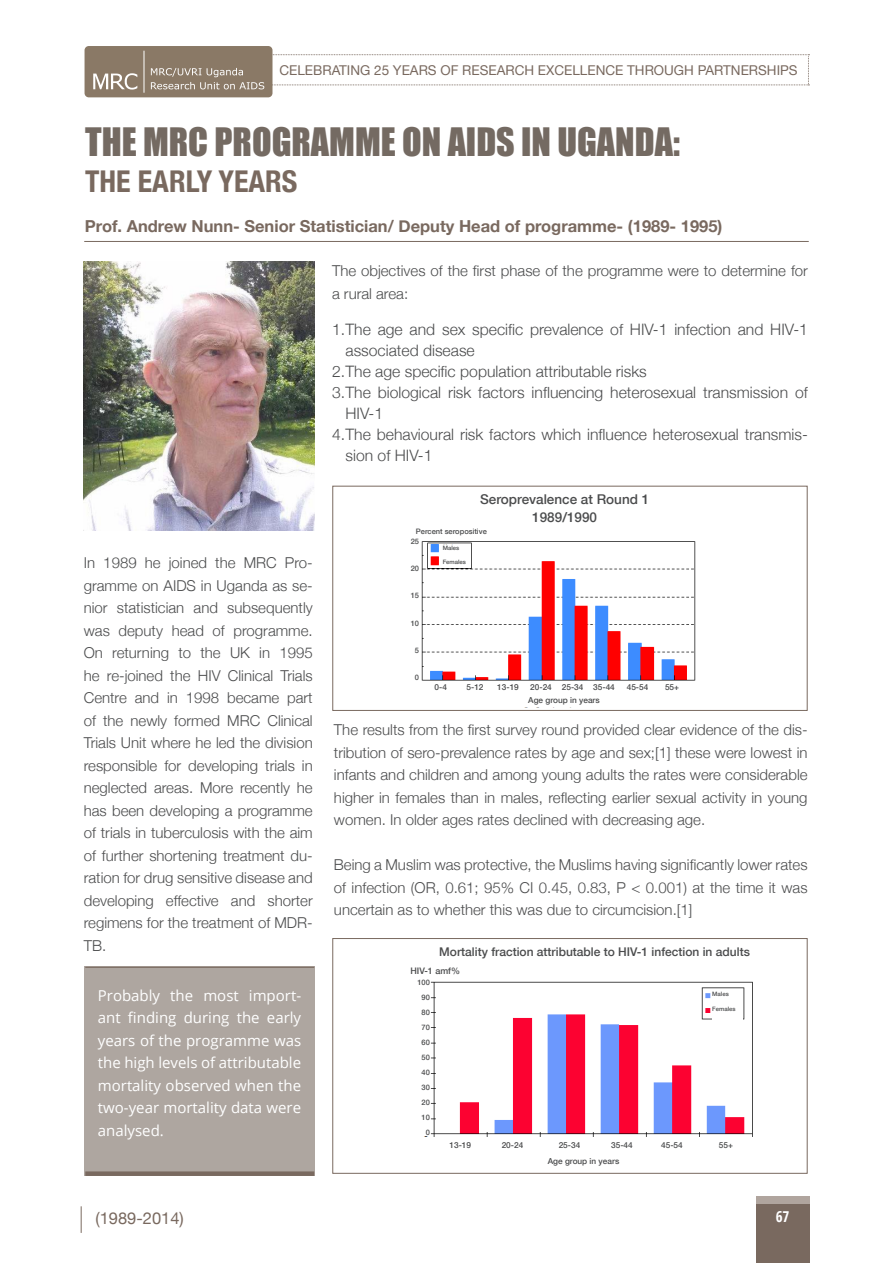
<style>
.page{position:relative;width:893px;height:1263px;background:#fff}
.page>*{position:absolute;margin:0;border:0;box-sizing:border-box;transform-origin:0 0}
.MAIN_HEADER_1{font:36px "Impact";color:#746a62}
.BRIEF{font:700 condensed 30px "Helvetica Neue";color:#79695f}
.NAME{font:700 16.5px "Helvetica Neue";color:#79695f}
.t1{font:16.5px "Helvetica Neue";color:#79695f}
.t2{font:300 15.75px/21px "Helvetica Neue";color:#4b4c4d}
.BODY{font:300 15px/22.5px "Helvetica Neue";color:#4b4c4d;text-align:justify}
.PULL{font:15px/22.5px "Open Sans";color:#fff;text-align:justify}
.t3{font:700 condensed 15px "Open Sans";color:#fff}
.t4{font:13.5px "Helvetica Neue";color:#79695f}
.BODY-2{font:500 13.5px "Helvetica Neue";color:#4b4c4d}
.BODY-3{font:500 12px "Helvetica Neue";color:#4b4c4d}
.BODY-4{font:500 9px "Helvetica Neue";color:#4b4c4d}
.BODY-5{font:500 8.25px "Helvetica Neue";color:#4b4c4d}
.BODY-6{font:500 7.5px "Helvetica Neue";color:#4b4c4d}
.BODY-7{font:500 6px "Helvetica Neue";color:#4b4c4d}
</style>
<div class="page">
<div style="left:756px;top:1196px;width:53px;height:67px;background:#b0a59e"></div>
<div style="left:756px;top:1204px;width:53px;height:59px;background:#79695f"></div>
<svg style="left:81px;top:1206px;width:1px;height:27px"></svg>
<div style="left:85px;top:46px;width:187px;height:51px;background:#8a7966;border-radius:4px"></div>
<svg style="left:93px;top:54px;width:716px;height:36px"></svg>
<hr style="left:144px;top:51px;width:1px;height:42px;background:#fff">
<div style="left:84px;top:967px;width:230px;height:209px;background:#aea6a0"></div>
<img style="left:424px;top:981px;width:329px;height:156px">
<hr style="left:84px;top:241px;width:725px;height:1px;background:#79695f">
<img style="left:84px;top:261px;width:230px;height:269px">
<div style="left:332px;top:938px;width:475px;height:236px;border:1px solid #79695f"></div>
<div style="left:85px;top:1171px;width:229px;height:5px;background:#79695f"></div>
<hr style="left:85px;top:967px;width:229px;height:1px;background:#79695f">
<img style="left:368px;top:485px;width:369px;height:223px">
<div style="left:332px;top:486px;width:475px;height:225px;border:1px solid #79695f"></div>
<div style="left:405px;top:492px;width:319px;height:34px;background:#fff"></div>
<div style="left:416px;top:526px;width:319px;height:11px;background:#fff"></div>
<div style="left:435px;top:682px;width:310px;height:13px;background:#fff"></div>
<div style="left:435px;top:695px;width:258px;height:12px;background:#fff"></div>
<div style="left:443px;top:545px;width:27px;height:22px;background:#fff"></div>
<div style="left:391px;top:537px;width:28px;height:149px;background:#fff"></div>
<div style="left:402px;top:978px;width:28px;height:157px;background:#fff"></div>
<div style="left:712px;top:990px;width:30px;height:29px;background:#fff"></div>
<p class="t4" style="left:279px;top:61px;width:520px">CELEBRATING 25 YEARS OF RESEARCH EXCELLENCE THROUGH PARTNERSHIPS</p>
<p class="MAIN_HEADER_1" style="left:85px;top:114px;width:597px">THE MRC PROGRAMME ON AIDS IN UGANDA:</p>
<p class="BRIEF" style="left:85px;top:156px;width:214px">THE EARLY YEARS</p>
<p class="NAME" style="left:85px;top:213px;width:639px">Prof. Andrew Nunn- Senior Statistician/ Deputy Head of programme- (1989- 1995)</p>
<p class="BODY" style="left:332px;top:259px;width:477px">The objectives of the first phase of the programme were to determine for a rural area:</p>
<p class="t2" style="left:345px;top:317px;width:464px;text-indent:-14px">1.The age and sex specific prevalence of HIV-1 infection and HIV-1 associated disease</p>
<p class="t2" style="left:332px;top:359px;width:316px">2.The age specific population attributable risks</p>
<p class="t2" style="left:345px;top:380px;width:464px;text-indent:-14px">3.The biological risk factors influencing heterosexual transmission of<br>HIV-1</p>
<p class="t2" style="left:345px;top:422px;width:464px;text-indent:-14px">4.The behavioural risk factors which influence heterosexual transmis&shy;sion of HIV-1</p>
<p class="BODY-2" style="left:480px;top:489px;width:171px">Seroprevalence at Round 1</p>
<p class="BODY-2" style="left:532px;top:507px;width:66px">1989/1990</p>
<p class="BODY" style="left:84px;top:551px;width:230px">In 1989 he joined the MRC Pro&shy;gramme on AIDS in Uganda as se&shy;nior statistician and subsequently was deputy head of programme.<br>On returning to the UK in 1995 he re-joined the HIV Clinical Trials Centre and in 1998 became part of the newly formed MRC Clinical Trials Unit where he led the division responsible for developing trials in neglected areas. More recently he has been developing a programme of trials in tuberculosis with the aim of further shortening treatment du&shy;ration for drug sensitive disease and developing effective and shorter regimens for the treatment of MDR-TB.</p>
<p class="PULL" style="left:98px;top:983px;width:205px">Probably the most import&shy;ant finding during the early years of the programme was the high levels of attributable mortality observed when the two-year mortality data were analysed.</p>
<p class="BODY-6" style="left:416px;top:525px;width:73px">Percent seropositive</p>
<p class="BODY-6" style="left:411px;top:535px;width:10px">25</p>
<p class="BODY-6" style="left:411px;top:562px;width:10px">20</p>
<p class="BODY-6" style="left:411px;top:590px;width:10px">15</p>
<p class="BODY-6" style="left:411px;top:617px;width:10px">10</p>
<p class="BODY-6" style="left:415px;top:644px;width:6px">5</p>
<p class="BODY-6" style="left:415px;top:672px;width:6px">0</p>
<p class="BODY-7" style="left:443px;top:543px;width:18px">Males</p>
<p class="BODY-7" style="left:443px;top:557px;width:25px">Females</p>
<p class="BODY-5" style="left:435px;top:680px;width:14px">0-4</p>
<p class="BODY-5" style="left:467px;top:680px;width:18px">5-12</p>
<p class="BODY-5" style="left:497px;top:680px;width:23px">13-19</p>
<p class="BODY-5" style="left:530px;top:680px;width:86px">20-24 25-34 35-44</p>
<p class="BODY-5" style="left:627px;top:680px;width:23px">45-54</p>
<p class="BODY-5" style="left:665px;top:680px;width:16px">55+</p>
<p class="BODY-5" style="left:528px;top:693px;width:73px">Age group in years</p>
<p class="BODY" style="left:334px;top:718px;width:475px">The results from the first survey round provided clear evidence of the dis&shy;tribution of sero-prevalence rates by age and sex;[1] these were lowest in infants and children and among young adults the rates were considerable higher in females than in males, reflecting earlier sexual activity in young women. In older ages rates declined with decreasing age.</p>
<p class="BODY" style="left:334px;top:853px;width:475px">Being a Muslim was protective, the Muslims having significantly lower rates of infection (OR, 0.61; 95% CI 0.45, 0.83, P &lt; 0.001) at the time it was uncertain as to whether this was due to circumcision.[1]</p>
<p class="BODY-3" style="left:439px;top:942px;width:312px">Mortality fraction attributable to HIV-1 infection in adults</p>
<p class="BODY-4" style="left:410px;top:964px;width:51px">HIV-1 amf%</p>
<p class="BODY-6" style="left:417px;top:976px;width:14px">100</p>
<p class="BODY-6" style="left:422px;top:991px;width:10px">90</p>
<p class="BODY-6" style="left:422px;top:1006px;width:10px">80</p>
<p class="BODY-6" style="left:422px;top:1021px;width:10px">70</p>
<p class="BODY-6" style="left:422px;top:1036px;width:10px">60</p>
<p class="BODY-6" style="left:422px;top:1051px;width:10px">50</p>
<p class="BODY-6" style="left:422px;top:1066px;width:10px">40</p>
<p class="BODY-6" style="left:422px;top:1081px;width:10px">30</p>
<p class="BODY-6" style="left:422px;top:1096px;width:10px">20</p>
<p class="BODY-6" style="left:422px;top:1111px;width:10px">10</p>
<p class="BODY-6" style="left:426px;top:1126px;width:6px">0</p>
<p class="BODY-7" style="left:712px;top:989px;width:18px">Males</p>
<p class="BODY-7" style="left:712px;top:1004px;width:25px">Females</p>
<p class="BODY-5" style="left:449px;top:1138px;width:23px">13-19</p>
<p class="BODY-5" style="left:502px;top:1138px;width:23px">20-24</p>
<p class="BODY-5" style="left:559px;top:1138px;width:23px">25-34</p>
<p class="BODY-5" style="left:611px;top:1138px;width:23px">35-44</p>
<p class="BODY-5" style="left:661px;top:1138px;width:23px">45-54</p>
<p class="BODY-5" style="left:719px;top:1138px;width:16px">55+</p>
<p class="BODY-5" style="left:548px;top:1154px;width:73px">Age group in years</p>
<p class="t1" style="left:95px;top:1206px;width:90px">(1989-2014)</p>
<p class="t3" style="left:776px;top:1206px;width:15px">67</p>
</div>
